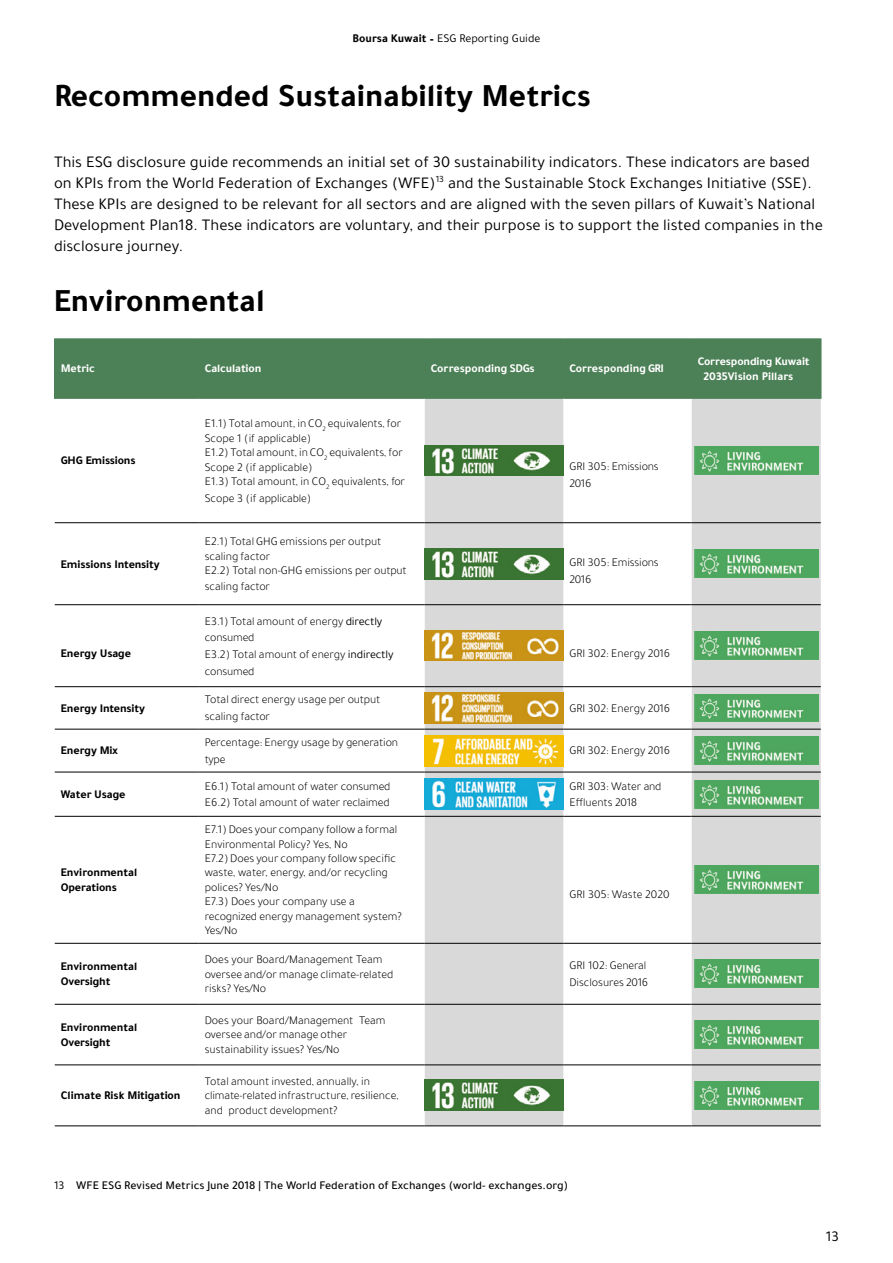
<style>
.page{position:relative;width:893px;height:1263px;background:#fff}
.page>*{position:absolute;margin:0;border:0;box-sizing:border-box;transform-origin:0 0}
.t1{font:700 33px "Tajawal";color:#000}
.t2{font:16.5px/21px "Tajawal";color:#000}
.t3{font:15px "Tajawal";color:#000}
.t4{font:300 12px/14.4px "Tajawal";color:#000}
.t5{font:700 12px/14.4px "Tajawal";letter-spacing:-.01em;color:#000}
.t6{font:700 12px/14.4px "Tajawal";letter-spacing:-.01em;color:#fff}
.t7{font:500 12px "Tajawal";color:#000}
.t8{font:12px "Tajawal";color:#000}
.s1{font-weight:700}
.s2{font-weight:400}
</style>
<div class="page">
<div style="left:56px;top:339px;width:764px;height:59px;background:#4c8056"></div>
<svg style="left:425px;top:399px;width:396px;height:726px;fill:#d9d9d9"></svg>
<hr style="left:55px;top:522px;width:144px;height:1px;background:#000">
<hr style="left:199px;top:522px;width:226px;height:1px;background:#000">
<hr style="left:425px;top:522px;width:138px;height:1px;background:#000">
<hr style="left:563px;top:522px;width:129px;height:1px;background:#000">
<hr style="left:692px;top:522px;width:129px;height:1px;background:#000">
<hr style="left:55px;top:604px;width:144px;height:1px;background:#000">
<hr style="left:199px;top:604px;width:226px;height:1px;background:#000">
<hr style="left:425px;top:604px;width:138px;height:1px;background:#000">
<hr style="left:563px;top:604px;width:129px;height:1px;background:#000">
<hr style="left:692px;top:604px;width:129px;height:1px;background:#000">
<hr style="left:55px;top:686px;width:144px;height:1px;background:#000">
<hr style="left:199px;top:686px;width:226px;height:1px;background:#000">
<hr style="left:425px;top:686px;width:138px;height:1px;background:#000">
<hr style="left:563px;top:686px;width:129px;height:1px;background:#000">
<hr style="left:692px;top:686px;width:129px;height:1px;background:#000">
<hr style="left:55px;top:729px;width:144px;height:1px;background:#000">
<hr style="left:199px;top:729px;width:226px;height:1px;background:#000">
<hr style="left:425px;top:729px;width:138px;height:1px;background:#000">
<hr style="left:563px;top:729px;width:129px;height:1px;background:#000">
<hr style="left:692px;top:729px;width:129px;height:1px;background:#000">
<hr style="left:55px;top:772px;width:144px;height:1px;background:#000">
<hr style="left:199px;top:772px;width:226px;height:1px;background:#000">
<hr style="left:425px;top:772px;width:138px;height:1px;background:#000">
<hr style="left:563px;top:772px;width:129px;height:1px;background:#000">
<hr style="left:692px;top:772px;width:129px;height:1px;background:#000">
<hr style="left:55px;top:816px;width:144px;height:1px;background:#000">
<hr style="left:199px;top:816px;width:226px;height:1px;background:#000">
<hr style="left:425px;top:816px;width:138px;height:1px;background:#000">
<hr style="left:563px;top:816px;width:129px;height:1px;background:#000">
<hr style="left:692px;top:816px;width:129px;height:1px;background:#000">
<hr style="left:55px;top:943px;width:144px;height:1px;background:#000">
<hr style="left:199px;top:943px;width:226px;height:1px;background:#000">
<hr style="left:425px;top:943px;width:138px;height:1px;background:#000">
<hr style="left:563px;top:943px;width:129px;height:1px;background:#000">
<hr style="left:692px;top:943px;width:129px;height:1px;background:#000">
<hr style="left:55px;top:1004px;width:144px;height:1px;background:#000">
<hr style="left:199px;top:1004px;width:226px;height:1px;background:#000">
<hr style="left:425px;top:1004px;width:138px;height:1px;background:#000">
<hr style="left:563px;top:1004px;width:129px;height:1px;background:#000">
<hr style="left:692px;top:1004px;width:129px;height:1px;background:#000">
<hr style="left:55px;top:1064px;width:144px;height:1px;background:#000">
<hr style="left:199px;top:1064px;width:226px;height:1px;background:#000">
<hr style="left:425px;top:1064px;width:138px;height:1px;background:#000">
<hr style="left:563px;top:1064px;width:129px;height:1px;background:#000">
<hr style="left:692px;top:1064px;width:129px;height:1px;background:#000">
<hr style="left:55px;top:1125px;width:144px;height:1px;background:#000">
<hr style="left:199px;top:1125px;width:226px;height:1px;background:#000">
<hr style="left:425px;top:1125px;width:138px;height:1px;background:#000">
<hr style="left:563px;top:1125px;width:129px;height:1px;background:#000">
<hr style="left:692px;top:1125px;width:129px;height:1px;background:#000">
<hr style="left:54px;top:338px;width:145px;height:1px;background:#4c8056">
<hr style="left:199px;top:338px;width:226px;height:1px;background:#4c8056">
<hr style="left:425px;top:338px;width:138px;height:1px;background:#4c8056">
<hr style="left:563px;top:338px;width:129px;height:1px;background:#4c8056">
<hr style="left:692px;top:338px;width:129px;height:1px;background:#4c8056">
<hr style="left:54px;top:398px;width:145px;height:1px;background:#4c8056">
<hr style="left:199px;top:398px;width:226px;height:1px;background:#4c8056">
<hr style="left:425px;top:398px;width:138px;height:1px;background:#4c8056">
<hr style="left:563px;top:398px;width:129px;height:1px;background:#4c8056">
<hr style="left:692px;top:398px;width:129px;height:1px;background:#4c8056">
<hr style="left:54px;top:339px;width:2px;height:59px;background:#4c8056">
<hr style="left:820px;top:339px;width:1px;height:59px;background:#4c8056">
<img style="left:425px;top:445px;width:138px;height:31px">
<img style="left:694px;top:447px;width:124px;height:27px">
<img style="left:425px;top:548px;width:138px;height:31px">
<img style="left:694px;top:550px;width:124px;height:28px">
<img style="left:425px;top:630px;width:138px;height:31px">
<img style="left:694px;top:632px;width:124px;height:27px">
<img style="left:425px;top:693px;width:138px;height:30px">
<img style="left:694px;top:694px;width:124px;height:28px">
<img style="left:425px;top:735px;width:138px;height:31px">
<img style="left:694px;top:737px;width:124px;height:27px">
<img style="left:425px;top:779px;width:138px;height:31px">
<img style="left:694px;top:780px;width:124px;height:28px">
<img style="left:694px;top:866px;width:124px;height:28px">
<img style="left:694px;top:960px;width:124px;height:28px">
<img style="left:694px;top:1021px;width:124px;height:27px">
<img style="left:425px;top:1080px;width:138px;height:31px">
<img style="left:694px;top:1081px;width:124px;height:28px">
<p class="t8" style="left:353px;top:30px;width:189px"><span class="s1">Boursa Kuwait –</span> ESG Reporting Guide</p>
<h1 class="t1" style="left:54px;top:71px;width:538px">Recommended Sustainability Metrics</h1>
<p class="t2" style="left:54px;top:151px;width:770px">This ESG disclosure guide recommends an initial set of 30 sustainability indicators. These indicators are based on KPIs from the World Federation of Exchanges (WFE)<sup>13</sup> and the Sustainable Stock Exchanges Initiative (SSE).<br>These KPIs are designed to be relevant for all sectors and are aligned with the seven pillars of Kuwait’s National Development Plan18. These indicators are voluntary, and their purpose is to support the listed companies in the disclosure journey.</p>
<h1 class="t1" style="left:54px;top:276px;width:212px">Environmental</h1>
<p class="t6" style="left:61px;top:361px;width:36px">Metric</p>
<p class="t6" style="left:205px;top:361px;width:58px">Calculation</p>
<p class="t6" style="left:431px;top:361px;width:105px">Corresponding SDGs</p>
<p class="t6" style="left:569px;top:361px;width:96px">Corresponding GRI</p>
<p class="t6" style="left:703px;top:354px;width:108px;text-indent:-6px">Corresponding Kuwait<br>2035Vision Pillars</p>
<p class="t5" style="left:61px;top:453px;width:76px">GHG Emissions</p>
<p class="t4" style="left:205px;top:416px;width:202px">E1.1) Total amount, in CO<sub>2</sub> equivalents, for Scope 1 (if applicable)<br>E1.2) Total amount, in CO<sub>2</sub> equivalents, for Scope 2 (if applicable)<br>E1.3) Total amount, in CO<sub>2</sub> equivalents, for</p>
<p class="t4" style="left:205px;top:491px;width:108px">Scope 3 (if applicable)</p>
<p class="t4" style="left:569px;top:458px;width:91px;line-height:16.8px">GRI 305: Emissions<br>2016</p>
<p class="t5" style="left:61px;top:556px;width:101px">Emissions Intensity</p>
<p class="t4" style="left:205px;top:534px;width:203px">E2.1) Total GHG emissions per output scaling factor<br>E2.2) Total non-GHG emissions per output</p>
<p class="t4" style="left:205px;top:579px;width:67px">scaling factor</p>
<p class="t4" style="left:569px;top:554px;width:91px;line-height:16.8px">GRI 305: Emissions<br>2016</p>
<p class="t5" style="left:61px;top:646px;width:72px">Energy Usage</p>
<p class="t4" style="left:205px;top:613px;width:190px;line-height:16.6px">E3.1) Total amount of energy <span class="s2">directly </span>consumed<br>E3.2) Total amount of energy <span class="s2">indirectly </span>consumed</p>
<p class="t4" style="left:569px;top:646px;width:102px">GRI 302: Energy 2016</p>
<p class="t5" style="left:61px;top:701px;width:86px">Energy Intensity</p>
<p class="t4" style="left:205px;top:691px;width:177px;line-height:16.8px">Total direct energy usage per output scaling factor</p>
<p class="t4" style="left:569px;top:701px;width:102px">GRI 302: Energy 2016</p>
<p class="t5" style="left:61px;top:743px;width:59px">Energy Mix</p>
<p class="t4" style="left:205px;top:734px;width:195px;line-height:16.8px">Percentage: Energy usage by generation type</p>
<p class="t4" style="left:569px;top:744px;width:102px">GRI 302: Energy 2016</p>
<p class="t5" style="left:61px;top:787px;width:66px">Water Usage</p>
<p class="t4" style="left:205px;top:778px;width:187px;line-height:16.8px">E6.1) Total amount of water consumed<br>E6.2) Total amount of water reclaimed</p>
<p class="t4" style="left:569px;top:778px;width:93px;line-height:16.8px">GRI 303: Water and<br>Effluents 2018</p>
<p class="t5" style="left:61px;top:865px;width:78px">Environmental<br>Operations</p>
<p class="t4" style="left:205px;top:822px;width:199px">E7.1) Does your company follow a formal<br>Environmental Policy? Yes, No<br>E7.2) Does your company follow specific waste, water, energy, and/or recycling polices? Yes/No<br>E7.3) Does your company use a recognized energy management system?<br>Yes/No</p>
<p class="t4" style="left:569px;top:887px;width:102px">GRI 305: Waste 2020</p>
<p class="t5" style="left:61px;top:959px;width:78px">Environmental<br>Oversight</p>
<p class="t4" style="left:205px;top:952px;width:190px">Does your Board/Management Team oversee and/or manage climate-related risks? Yes/No</p>
<p class="t4" style="left:569px;top:957px;width:80px;line-height:16.8px">GRI 102: General<br>Disclosures 2016</p>
<p class="t5" style="left:61px;top:1020px;width:78px">Environmental<br>Oversight</p>
<p class="t4" style="left:205px;top:1013px;width:182px">Does your Board/Management Team oversee and/or manage other sustainability issues? Yes/No</p>
<p class="t5" style="left:61px;top:1088px;width:121px">Climate Risk Mitigation</p>
<p class="t4" style="left:205px;top:1074px;width:195px">Total amount invested, annually, in climate-related infrastructure, resilience, and product development?</p>
<p class="t7" style="left:54px;top:1176px;width:516px"><span class="s2">13</span> WFE ESG Revised Metrics June 2018 | The World Federation of Exchanges (world- exchanges.org)</p>
<p class="t3" style="left:826px;top:1226px;width:15px">13</p>
</div>
